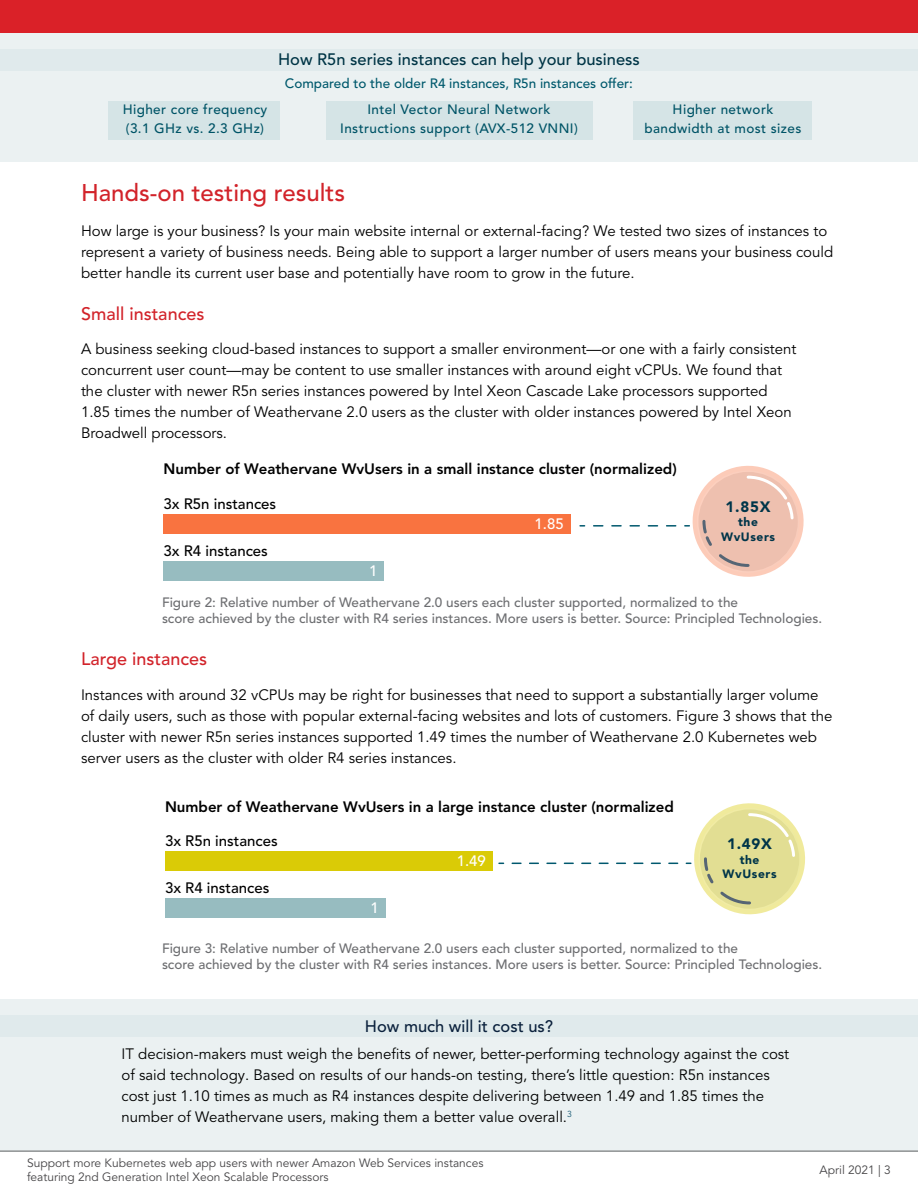
<style>
.page{position:relative;width:918px;height:1188px;background:#fff}
.page>*{position:absolute;margin:0;border:0;box-sizing:border-box;transform-origin:0 0}
.t1{font:500 24px "Avenir LT Pro";color:#d2232a}
.t2{font:500 18px "Avenir LT Pro";color:#d2232a}
.t3{font:500 16.5px "Avenir LT Pro";color:#003648}
.t4{font:500 16.5px "Avenir LT Pro";color:#0d2340}
.t5{font:15px/21px "Avenir LT Pro";color:#000}
.t6{font:800 15px "Avenir LT Pro";color:#000}
.t7{font:500 15px "Avenir LT Pro";color:#000}
.t8{font:900 15px "Avenir LT Pro";letter-spacing:.05em;color:#003549}
.t9{font:500 15px "Avenir LT Pro";color:#fff}
.t10{font:500 13.5px/16.2px "Avenir LT Pro";color:#6d6e71}
.t11{font:500 13.5px/19.5px "Avenir LT Pro";letter-spacing:.03em;color:#00596d;text-align:center}
.t12{font:500 13.5px "Avenir LT Pro";color:#00596d}
.t13{font:12px/14.4px "Avenir LT Pro";color:#464547}
.t14{font:900 12px/14.4px "Avenir LT Pro";letter-spacing:.05em;color:#003549;text-align:center}
</style>
<div class="page">
<div style="left:164px;top:561px;width:220px;height:19px;background:#97bcc0"></div>
<div style="left:164px;top:514px;width:407px;height:19px;background:#f97340"></div>
<svg style="left:685px;top:466px;width:119px;height:111px"></svg>
<svg style="left:580px;top:525px;width:96px;height:2px"></svg>
<div style="left:165px;top:898px;width:220px;height:20px;background:#97bcc0"></div>
<div style="left:165px;top:851px;width:328px;height:20px;background:#dacb06"></div>
<svg style="left:686px;top:803px;width:119px;height:111px"></svg>
<svg style="left:499px;top:863px;width:179px;height:1px"></svg>
<div style="left:0;top:999px;width:918px;height:152px;background:#ebf1f2"></div>
<div style="left:0;top:1015px;width:918px;height:22px;background:#e0eaec"></div>
<div style="left:0;top:32px;width:918px;height:130px;background:#ebf1f2"></div>
<div style="left:0;top:50px;width:918px;height:21px;background:#e0eaec"></div>
<div style="left:108px;top:101px;width:172px;height:39px;background:#d5e4e6"></div>
<div style="left:326px;top:101px;width:266px;height:39px;background:#d5e4e6"></div>
<div style="left:633px;top:101px;width:179px;height:39px;background:#d5e4e6"></div>
<hr style="left:0;top:1151px;width:918px;height:1px;background:#616264">
<div style="left:0;top:0;width:918px;height:32px;background:#da2128"></div>
<p class="t3" style="left:278px;top:50px;width:363px">How R5n series instances can help your business</p>
<p class="t12" style="left:285px;top:75px;width:350px">Compared to the older R4 instances, R5n instances offer:</p>
<p class="t11" style="left:123px;top:100px;width:146px;text-align:left">Higher core frequency (3.1 GHz vs. 2.3 GHz)</p>
<p class="t11" style="left:340px;top:100px;width:239px">Intel Vector Neural Network<br>Instructions support (AVX-512 VNNI)</p>
<p class="t11" style="left:645px;top:100px;width:158px">Higher network bandwidth at most sizes</p>
<h1 class="t1" style="left:81px;top:179px;width:266px">Hands-on testing results</h1>
<p class="t5" style="left:81px;top:220px;width:754px">How large is your business? Is your main website internal or external-facing? We tested two sizes of instances to represent a variety of business needs. Being able to support a larger number of users means your business could better handle its current user base and potentially have room to grow in the future.</p>
<p class="t2" style="left:81px;top:303px;width:125px">Small instances</p>
<p class="t5" style="left:81px;top:339px;width:717px">A business seeking cloud-based instances to support a smaller environment—or one with a fairly consistent concurrent user count—may be content to use smaller instances with around eight vCPUs. We found that the cluster with newer R5n series instances powered by Intel Xeon Cascade Lake processors supported 1.85 times the number of Weathervane 2.0 users as the cluster with older instances powered by Intel Xeon Broadwell processors.</p>
<p class="t6" style="left:164px;top:460px;width:515px">Number of Weathervane WvUsers in a small instance cluster (normalized)</p>
<p class="t7" style="left:164px;top:495px;width:114px">3x R5n instances</p>
<p class="t7" style="left:164px;top:542px;width:106px">3x R4 instances</p>
<p class="t9" style="left:369px;top:562px;width:10px">1</p>
<p class="t9" style="left:535px;top:515px;width:31px">1.85</p>
<p class="t8" style="left:726px;top:497px;width:46px">1.85X</p>
<p class="t14" style="left:721px;top:515px;width:56px">the<br>WvUsers</p>
<p class="t10" style="left:162px;top:595px;width:662px">Figure 2: Relative number of Weathervane 2.0 users each cluster supported, normalized to the<br>score achieved by the cluster with R4 series instances. More users is better. Source: Principled Technologies.</p>
<p class="t2" style="left:81px;top:648px;width:128px">Large instances</p>
<p class="t5" style="left:81px;top:684px;width:753px">Instances with around 32 vCPUs may be right for businesses that need to support a substantially larger volume of daily users, such as those with popular external-facing websites and lots of customers. Figure 3 shows that the cluster with newer R5n series instances supported 1.49 times the number of Weathervane 2.0 Kubernetes web server users as the cluster with older R4 series instances.</p>
<p class="t6" style="left:165px;top:798px;width:510px">Number of Weathervane WvUsers in a large instance cluster (normalized</p>
<p class="t7" style="left:165px;top:832px;width:114px">3x R5n instances</p>
<p class="t7" style="left:165px;top:879px;width:106px">3x R4 instances</p>
<p class="t9" style="left:371px;top:899px;width:10px">1</p>
<p class="t9" style="left:457px;top:852px;width:31px">1.49</p>
<p class="t8" style="left:727px;top:835px;width:46px">1.49X</p>
<p class="t14" style="left:723px;top:852px;width:56px">the<br>WvUsers</p>
<p class="t10" style="left:162px;top:941px;width:662px">Figure 3: Relative number of Weathervane 2.0 users each cluster supported, normalized to the<br>score achieved by the cluster with R4 series instances. More users is better. Source: Principled Technologies.</p>
<p class="t4" style="left:365px;top:1016px;width:190px">How much will it cost us?</p>
<p class="t5" style="left:122px;top:1044px;width:669px">IT decision-makers must weigh the benefits of newer, better-performing technology against the cost of said technology. Based on results of our hands-on testing, there’s little question: R5n instances cost just 1.10 times as much as R4 instances despite delivering between 1.49 and 1.85 times the number of Weathervane users, making them a better value overall.<sup>3</sup></p>
<p class="t13" style="left:27px;top:1156px;width:458px">Support more Kubernetes web app users with newer Amazon Web Services instances featuring 2nd Generation Intel Xeon Scalable Processors</p>
<p class="t13" style="left:820px;top:1163px;width:73px">April 2021 | 3</p>
</div>
